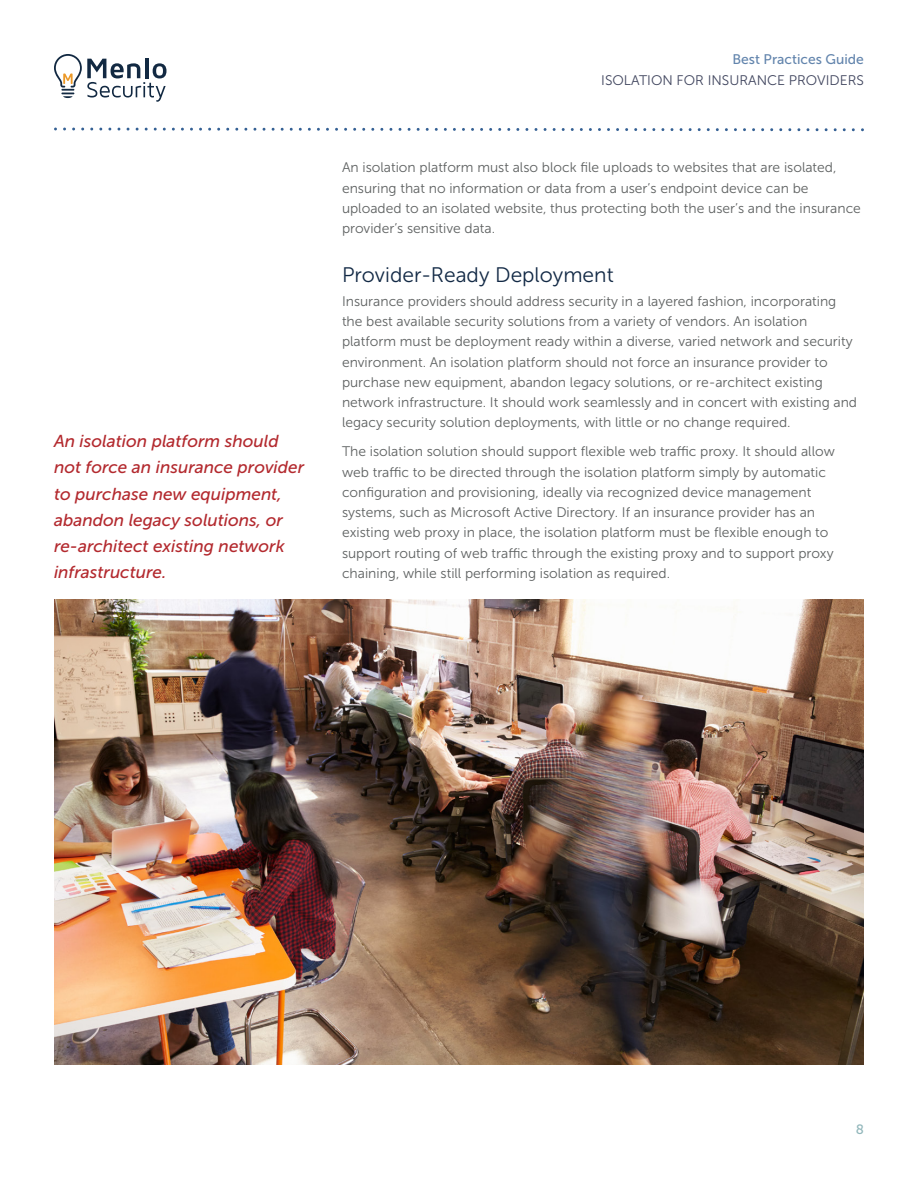
<style>
.page{position:relative;width:918px;height:1188px;background:#fff}
.page>*{position:absolute;margin:0;border:0;box-sizing:border-box;transform-origin:0 0}
.H2_14_18{font:21px "Museo Sans 300";color:#122945}
.callout{font:italic 17.25px/26.2px "Museo Sans 500";color:#b3292e}
.BODY{font:13.8px/20.2px "Museo Sans 300";color:#5e6161}
.t1{font:13.8px "Museo Sans 300";color:#40455e}
.t2{font:13.8px "Museo Sans 500";color:#6385ad}
.t3{font:13.5px "Museo Sans 500";color:#92b7bb}
</style>
<div class="page">
<svg style="left:56px;top:127px;width:807px;height:5px"></svg>
<svg style="left:54px;top:54px;width:112px;height:48px"></svg>
<img style="left:54px;top:599px;width:810px;height:465px">
<p class="callout" style="left:54px;top:428px;width:252px">An isolation platform should not force an insurance provider to purchase new equipment, abandon legacy solutions, or re-architect existing network infrastructure.</p>
<p class="t2" style="left:732px;top:52px;width:133px">Best Practices Guide</p>
<p class="t1" style="left:601px;top:73px;width:264px">ISOLATION FOR INSURANCE PROVIDERS</p>
<p class="BODY" style="left:342px;top:158px;width:520px">An isolation platform must also block file uploads to websites that are isolated, ensuring that no information or data from a user’s endpoint device can be uploaded to an isolated website, thus protecting both the user’s and the insurance provider’s sensitive data.</p>
<p class="H2_14_18" style="left:342px;top:264px;width:273px">Provider-Ready Deployment</p>
<p class="BODY" style="left:342px;top:291px;width:517px">Insurance providers should address security in a layered fashion, incorporating the best available security solutions from a variety of vendors. An isolation platform must be deployment ready within a diverse, varied network and security environment. An isolation platform should not force an insurance provider to purchase new equipment, abandon legacy solutions, or re-architect existing network infrastructure. It should work seamlessly and in concert with existing and legacy security solution deployments, with little or no change required.</p>
<p class="BODY" style="left:342px;top:442px;width:494px">The isolation solution should support flexible web traffic proxy. It should allow web traffic to be directed through the isolation platform simply by automatic configuration and provisioning, ideally via recognized device management systems, such as Microsoft Active Directory. If an insurance provider has an existing web proxy in place, the isolation platform must be flexible enough to support routing of web traffic through the existing proxy and to support proxy chaining, while still performing isolation as required.</p>
<p class="t3" style="left:856px;top:1122px;width:10px">8</p>
</div>
